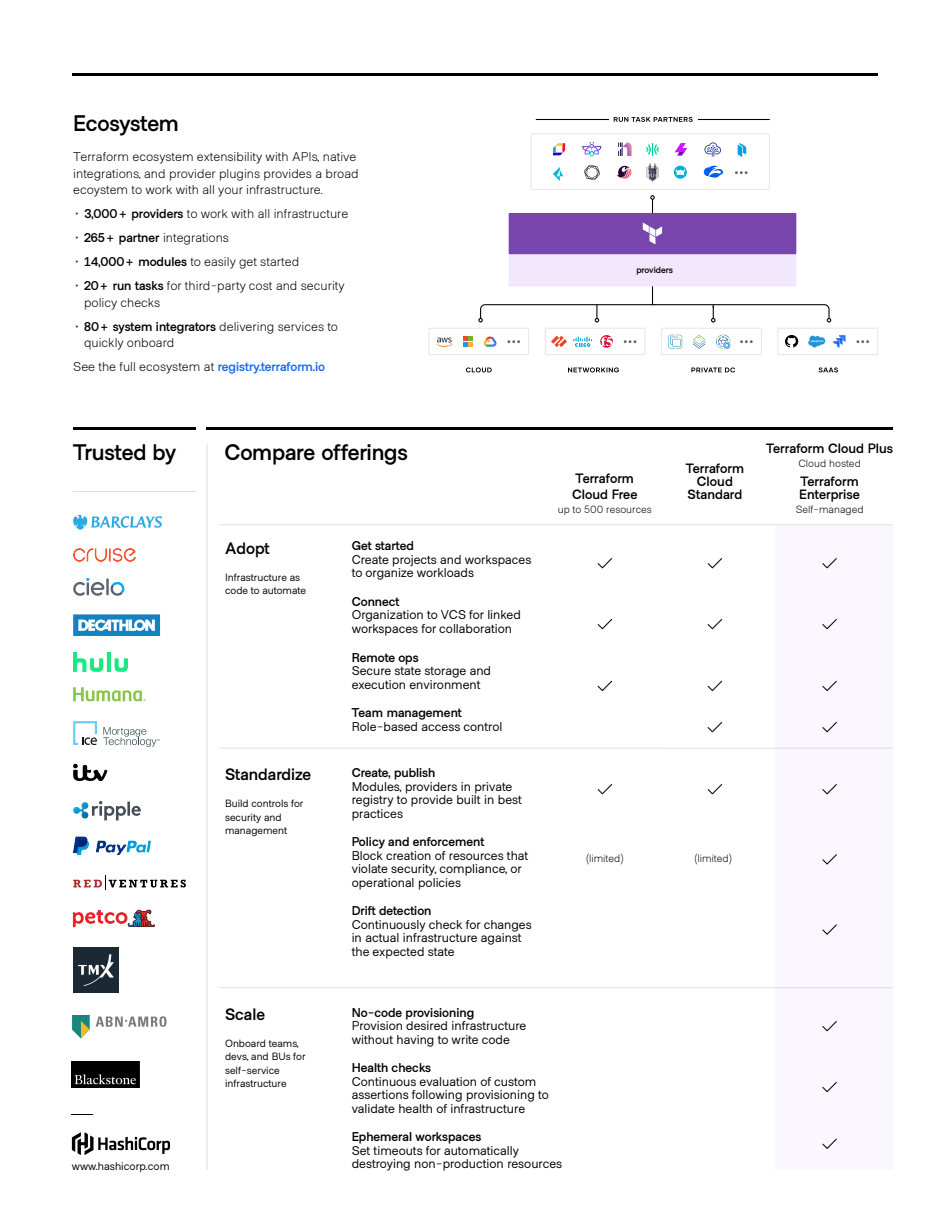
<style>
.page{position:relative;width:945px;height:1215px;background:#fff}
.page>*{position:absolute;margin:0;border:0;box-sizing:border-box;transform-origin:0 0}
.t1{font:700 22.5px "Metro Sans";letter-spacing:-.01em;color:#000}
.t2{font:700 16.5px "Metro Sans";color:#000}
.t3{font:700 13.5px/13.2px "Metro Sans";letter-spacing:.005em;color:#000}
.t4{font:12.75px/13.5px "Metro Sans";color:#000}
.t5{font:300 12.75px/16.5px "Metro Sans";color:#000}
.t6{font:700 12.75px "Metro Sans";color:#000}
.t7{font:11.1px "Metro Sans";color:#000}
.t8{font:10.5px/13.5px "Metro Sans";color:#000}
.t9{font:300 10.5px "Metro Sans";color:#000}
.t10{font:700 9px "Metro Sans";color:#000}
.s1{font-weight:700}
.s2{font-weight:700;color:#0e67ed}
</style>
<div class="page">
<hr style="left:206px;top:427px;width:687px;height:2px;background:#000">
<img style="left:112px;top:548px;width:24px;height:13px">
<img style="left:112px;top:909px;width:29px;height:19px">
<hr style="left:73px;top:427px;width:122px;height:2px;background:#000">
<hr style="left:73px;top:490px;width:122px;height:1px;background:#dcdde0">
<svg style="left:72px;top:1132px;width:98px;height:22px"></svg>
<svg style="left:112px;top:690px;width:29px;height:11px"></svg>
<svg style="left:112px;top:801px;width:29px;height:19px"></svg>
<hr style="left:72px;top:73px;width:806px;height:2px;background:#000">
<hr style="left:206px;top:444px;width:2px;height:725px;background:#dcdcdf">
<img style="left:114px;top:658px;width:14px;height:13px">
<svg style="left:112px;top:727px;width:29px;height:19px"></svg>
<img style="left:112px;top:840px;width:29px;height:15px">
<svg style="left:112px;top:516px;width:29px;height:12px"></svg>
<div style="left:73px;top:614px;width:87px;height:22px;background:#1482c2"></div>
<svg style="left:112px;top:619px;width:29px;height:12px"></svg>
<svg style="left:112px;top:581px;width:12px;height:15px"></svg>
<svg style="left:112px;top:879px;width:74px;height:9px"></svg>
<img style="left:112px;top:947px;width:7px;height:45px">
<img style="left:112px;top:1061px;width:27px;height:26px">
<svg style="left:112px;top:1016px;width:29px;height:10px"></svg>
<div style="left:775px;top:524px;width:118px;height:645px;background:#faf7ff"></div>
<svg style="left:599px;top:558px;width:14px;height:11px"></svg>
<svg style="left:599px;top:619px;width:14px;height:11px"></svg>
<svg style="left:822px;top:558px;width:15px;height:11px"></svg>
<svg style="left:822px;top:619px;width:15px;height:11px"></svg>
<svg style="left:599px;top:680px;width:14px;height:11px"></svg>
<svg style="left:822px;top:680px;width:15px;height:11px"></svg>
<svg style="left:822px;top:722px;width:15px;height:11px"></svg>
<svg style="left:599px;top:784px;width:14px;height:11px"></svg>
<svg style="left:822px;top:784px;width:15px;height:11px"></svg>
<svg style="left:822px;top:854px;width:15px;height:11px"></svg>
<svg style="left:822px;top:924px;width:15px;height:11px"></svg>
<svg style="left:822px;top:1021px;width:15px;height:11px"></svg>
<svg style="left:822px;top:1081px;width:15px;height:12px"></svg>
<svg style="left:822px;top:1138px;width:15px;height:11px"></svg>
<hr style="left:220px;top:524px;width:673px;height:1px;background:#dcdde0">
<hr style="left:220px;top:747px;width:673px;height:1px;background:#dcdde0">
<hr style="left:220px;top:987px;width:673px;height:1px;background:#dcdde0">
<div style="left:530px;top:133px;width:240px;height:57px;border:1px solid #e8e8ea"></div>
<div style="left:509px;top:254px;width:287px;height:32px;background:#f1e8fd"></div>
<div style="left:509px;top:213px;width:287px;height:41px;background:#7845ac"></div>
<hr style="left:536px;top:119px;width:233px;height:1px;background:#000">
<div style="left:609px;top:114px;width:89px;height:9px;background:#fff"></div>
<svg style="left:614px;top:117px;width:79px;height:5px"></svg>
<svg style="left:599px;top:372px;width:19px;height:1px"></svg>
<svg style="left:599px;top:367px;width:20px;height:5px"></svg>
<svg style="left:691px;top:367px;width:7px;height:5px"></svg>
<svg style="left:818px;top:368px;width:20px;height:5px"></svg>
<svg style="left:819px;top:367px;width:19px;height:5px"></svg>
<svg style="left:465px;top:369px;width:25px;height:4px"></svg>
<svg style="left:466px;top:367px;width:24px;height:5px"></svg>
<svg style="left:478px;top:304px;width:353px;height:19px"></svg>
<div style="left:428px;top:327px;width:101px;height:28px;border:1px solid #e8e8ea"></div>
<svg style="left:463px;top:336px;width:10px;height:10px"></svg>
<svg style="left:484px;top:336px;width:6px;height:11px"></svg>
<div style="left:661px;top:327px;width:101px;height:28px;border:1px solid #e8e8ea"></div>
<svg style="left:740px;top:340px;width:13px;height:3px"></svg>
<svg style="left:693px;top:335px;width:5px;height:13px"></svg>
<svg style="left:669px;top:335px;width:13px;height:13px"></svg>
<div style="left:777px;top:327px;width:101px;height:28px;border:1px solid #e8e8ea"></div>
<svg style="left:856px;top:340px;width:13px;height:3px"></svg>
<svg style="left:808px;top:335px;width:17px;height:12px"></svg>
<svg style="left:833px;top:335px;width:13px;height:13px"></svg>
<div style="left:545px;top:327px;width:101px;height:28px;border:1px solid #e8e8ea"></div>
<svg style="left:551px;top:335px;width:8px;height:12px"></svg>
<svg style="left:600px;top:335px;width:13px;height:13px"></svg>
<svg style="left:739px;top:143px;width:7px;height:14px"></svg>
<svg style="left:553px;top:168px;width:6px;height:12px"></svg>
<svg style="left:617px;top:166px;width:12px;height:13px"></svg>
<svg style="left:674px;top:166px;width:13px;height:13px"></svg>
<svg style="left:553px;top:143px;width:6px;height:12px"></svg>
<svg style="left:739px;top:171px;width:9px;height:3px"></svg>
<svg style="left:618px;top:142px;width:11px;height:14px"></svg>
<svg style="left:675px;top:143px;width:12px;height:13px"></svg>
<svg style="left:72px;top:75px;width:40px;height:1040px"></svg>
<div style="left:141px;top:75px;width:41px;height:1055px;background:#fff"></div>
<div style="left:211px;top:75px;width:40px;height:1055px;background:#fff"></div>
<div style="left:281px;top:75px;width:40px;height:1055px;background:#fff"></div>
<div style="left:350px;top:75px;width:40px;height:1055px;background:#fff"></div>
<div style="left:420px;top:75px;width:40px;height:1055px;background:#fff"></div>
<div style="left:490px;top:75px;width:40px;height:1055px;background:#fff"></div>
<svg style="left:559px;top:75px;width:40px;height:716px"></svg>
<svg style="left:629px;top:75px;width:40px;height:674px"></svg>
<svg style="left:698px;top:75px;width:41px;height:720px"></svg>
<svg style="left:768px;top:75px;width:40px;height:674px"></svg>
<h1 class="t1" style="left:73px;top:110px;width:107px">Ecosystem</h1>
<p class="t5" style="left:73px;top:149px;width:287px">Terraform ecosystem extensibility with APIs, native integrations, and provider plugins provides a broad ecoystem to work with all your infrastructure.</p>
<p class="t5" style="left:73px;top:206px;width:277px">• <span class="s1">3,000+ providers</span> to work with all infrastructure</p>
<p class="t5" style="left:73px;top:230px;width:157px">• <span class="s1">265+ partner</span> integrations</p>
<p class="t5" style="left:73px;top:254px;width:228px">• <span class="s1">14,000+ modules</span> to easily get started</p>
<p class="t5" style="left:84px;top:278px;width:262px;text-indent:-11px">• <span class="s1">20+ run tasks</span> for third-party cost and security policy checks</p>
<p class="t5" style="left:84px;top:319px;width:256px;text-indent:-11px">• <span class="s1">80+ system integrators</span> delivering services to quickly onboard</p>
<p class="t5" style="left:73px;top:359px;width:253px">See the full ecosystem at <span class="s2">registry.terraform.io</span></p>
<p class="t10" style="left:636px;top:265px;width:38px">providers</p>
<h1 class="t1" style="left:73px;top:439px;width:104px">Trusted by</h1>
<h1 class="t1" style="left:224px;top:439px;width:185px">Compare offerings</h1>
<p class="t2" style="left:225px;top:538px;width:46px">Adopt</p>
<p class="t8" style="left:225px;top:570px;width:83px">Infrastructure as code to automate</p>
<p class="t2" style="left:225px;top:764px;width:88px">Standardize</p>
<p class="t8" style="left:225px;top:797px;width:80px">Build controls for security and management</p>
<p class="t6" style="left:352px;top:538px;width:64px">Get started</p>
<p class="t4" style="left:352px;top:553px;width:181px">Create projects and workspaces to organize workloads</p>
<p class="t6" style="left:352px;top:594px;width:49px">Connect</p>
<p class="t4" style="left:352px;top:608px;width:171px">Organization to VCS for linked workspaces for collaboration</p>
<p class="t6" style="left:352px;top:649px;width:68px">Remote ops</p>
<p class="t4" style="left:352px;top:664px;width:141px">Secure state storage and execution environment</p>
<p class="t6" style="left:352px;top:705px;width:112px">Team management</p>
<p class="t4" style="left:352px;top:719px;width:152px">Role-based access control</p>
<p class="t6" style="left:352px;top:765px;width:85px">Create, publish</p>
<p class="t4" style="left:352px;top:779px;width:172px">Modules, providers in private registry to provide built in best practices</p>
<p class="t6" style="left:352px;top:834px;width:134px">Policy and enforcement</p>
<p class="t4" style="left:352px;top:848px;width:178px">Block creation of resources that violate security, compliance, or operational policies</p>
<p class="t6" style="left:352px;top:903px;width:81px">Drift detection</p>
<p class="t4" style="left:352px;top:917px;width:182px">Continuously check for changes in actual infrastructure against the expected state</p>
<p class="t3" style="left:572px;top:471px;width:67px;line-height:16.2px">Terraform<br>Cloud Free</p>
<p class="t3" style="left:686px;top:462px;width:60px;text-align:center">Terraform<br>Cloud<br>Standard</p>
<p class="t3" style="left:766px;top:442px;width:128px">Terraform Cloud Plus</p>
<p class="t9" style="left:798px;top:457px;width:64px">Cloud hosted</p>
<p class="t3" style="left:799px;top:475px;width:62px">Terraform<br>Enterprise</p>
<p class="t9" style="left:558px;top:503px;width:96px">up to 500 resources</p>
<p class="t9" style="left:796px;top:503px;width:69px">Self-managed</p>
<p class="t9" style="left:586px;top:852px;width:40px">(limited)</p>
<p class="t9" style="left:694px;top:852px;width:40px">(limited)</p>
<p class="t7" style="left:72px;top:1159px;width:99px">www.hashicorp.com</p>
<p class="t2" style="left:225px;top:1004px;width:41px">Scale</p>
<p class="t8" style="left:225px;top:1036px;width:82px">Onboard teams, devs, and BUs for self-service infrastructure</p>
<p class="t6" style="left:352px;top:1004px;width:124px">No-code provisioning</p>
<p class="t4" style="left:352px;top:1019px;width:176px">Provision desired infrastructure without having to write code</p>
<p class="t6" style="left:352px;top:1060px;width:81px">Health checks</p>
<p class="t4" style="left:352px;top:1074px;width:199px">Continuous evaluation of custom assertions following provisioning to validate health of infrastructure</p>
<p class="t6" style="left:352px;top:1129px;width:131px">Ephemeral workspaces</p>
<p class="t4" style="left:352px;top:1143px;width:212px">Set timeouts for automatically destroying non-production resources</p>
</div>
